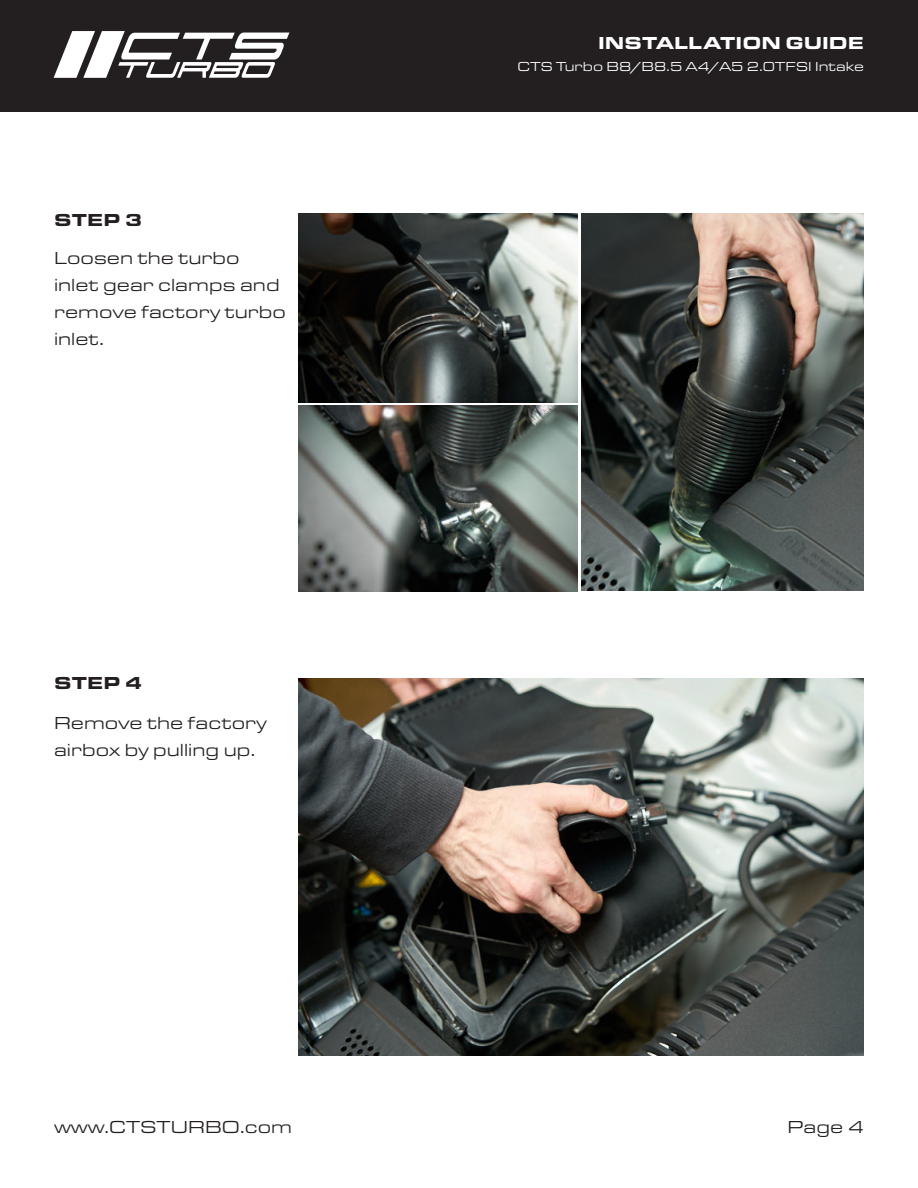
<style>
.page{position:relative;width:918px;height:1188px;background:#fff}
.page>*{position:absolute;margin:0;border:0;box-sizing:border-box;transform-origin:0 0}
.t1{font:18px/27px "Eurostile Ext";color:#231f20}
.t2{font:900 18px "Eurostile Ext";color:#fff}
.t3{font:900 18px "Eurostile Ext";letter-spacing:.01em;color:#231f20}
.t4{font:13.5px "Eurostile Ext";color:#fff}
</style>
<div class="page">
<div style="left:0;top:0;width:918px;height:112px;background:#231f20"></div>
<svg style="left:54px;top:31px;width:235px;height:47px"></svg>
<img style="left:298px;top:678px;width:566px;height:378px">
<img style="left:581px;top:214px;width:283px;height:377px">
<img style="left:298px;top:213px;width:280px;height:189px">
<img style="left:298px;top:406px;width:280px;height:185px">
<p class="t2" style="left:598px;top:29px;width:267px">INSTALLATION GUIDE</p>
<p class="t3" style="left:54px;top:206px;width:90px">STEP 3</p>
<p class="t1" style="left:54px;top:244px;width:234px">Loosen the turbo inlet gear clamps and remove factory turbo inlet.</p>
<p class="t3" style="left:54px;top:670px;width:90px">STEP 4</p>
<p class="t1" style="left:54px;top:709px;width:214px">Remove the factory airbox by pulling up.</p>
<p class="t4" style="left:517px;top:58px;width:348px">CTS Turbo B8/B8.5 A4/A5 2.0TFSI Intake</p>
<p class="t1" style="left:54px;top:1113px;width:240px">www.CTSTURBO.com</p>
<p class="t1" style="left:787px;top:1113px;width:78px">Page 4</p>
</div>
